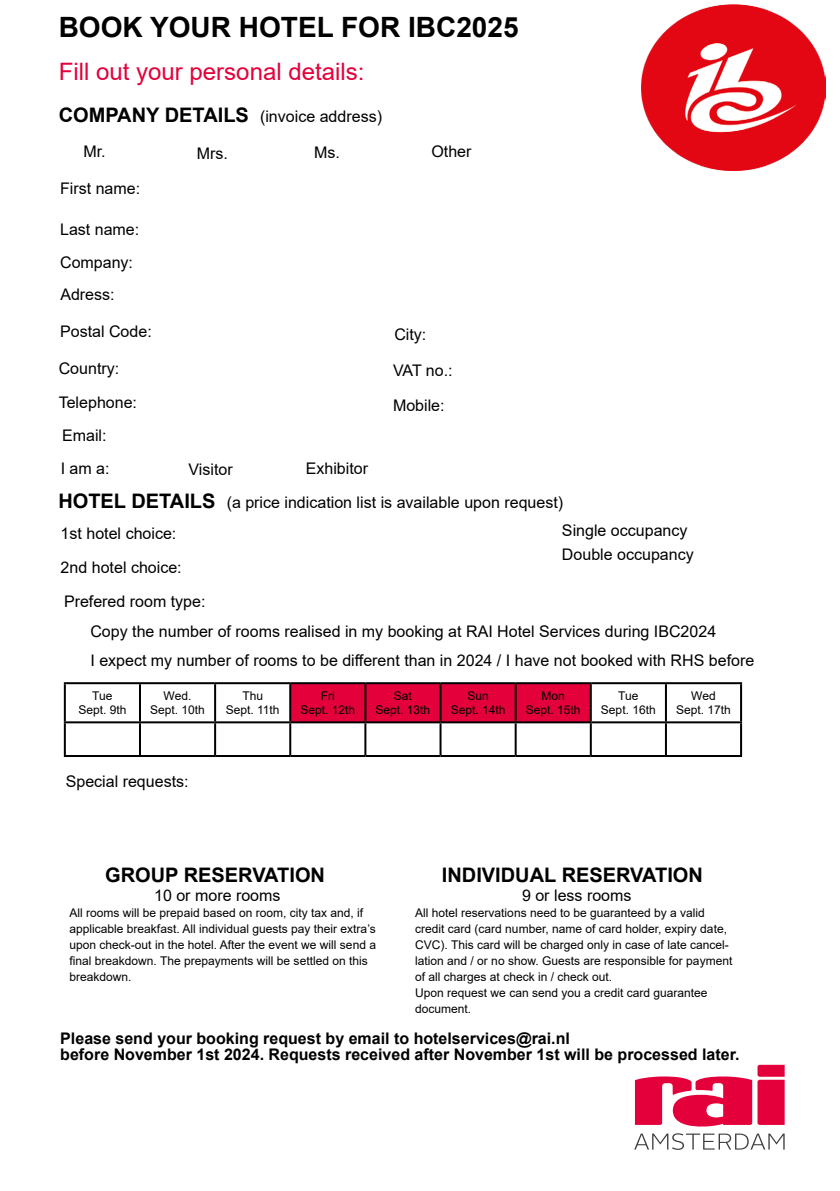
<style>
.page{position:relative;width:840px;height:1191px;background:#fff}
.page>*{position:absolute;margin:0;border:0;box-sizing:border-box;transform-origin:0 0}
.t1{font:700 28px "Arial";color:#000}
.t2{font:24px "Arial";color:#e4003a}
.t3{font:700 20px "Arial";color:#000}
.t4{font:16px/33.6px "Arial";color:#000}
.t5{font:700 16px/16px "Arial";color:#000}
.t6{font:12px/16px "Arial";color:#000;text-align:center}
.s1{font-weight:700;font-size:20px}
</style>
<div class="page">
<svg style="left:634px;top:1064px;width:150px;height:85px"></svg>
<div style="left:291px;top:684px;width:298px;height:37px;background:#e4003a"></div>
<hr style="left:64px;top:682px;width:76px;height:2px;background:#000">
<hr style="left:64px;top:684px;width:2px;height:37px;background:#000">
<hr style="left:140px;top:682px;width:74px;height:2px;background:#000">
<hr style="left:139px;top:684px;width:2px;height:37px;background:#000">
<hr style="left:591px;top:682px;width:74px;height:2px;background:#000">
<hr style="left:665px;top:682px;width:76px;height:2px;background:#000">
<hr style="left:664px;top:684px;width:2px;height:37px;background:#000">
<hr style="left:739px;top:684px;width:2px;height:37px;background:#000">
<hr style="left:64px;top:721px;width:76px;height:2px;background:#000">
<hr style="left:64px;top:723px;width:2px;height:32px;background:#000">
<hr style="left:140px;top:721px;width:74px;height:2px;background:#000">
<hr style="left:139px;top:723px;width:2px;height:32px;background:#000">
<hr style="left:214px;top:723px;width:2px;height:32px;background:#000">
<hr style="left:289px;top:723px;width:2px;height:32px;background:#000">
<hr style="left:364px;top:723px;width:2px;height:32px;background:#000">
<hr style="left:439px;top:723px;width:2px;height:32px;background:#000">
<hr style="left:514px;top:723px;width:2px;height:32px;background:#000">
<hr style="left:591px;top:721px;width:74px;height:2px;background:#000">
<hr style="left:589px;top:723px;width:2px;height:32px;background:#000">
<hr style="left:665px;top:721px;width:76px;height:2px;background:#000">
<hr style="left:664px;top:723px;width:2px;height:32px;background:#000">
<hr style="left:739px;top:723px;width:2px;height:32px;background:#000">
<hr style="left:64px;top:755px;width:76px;height:2px;background:#000">
<hr style="left:140px;top:755px;width:75px;height:2px;background:#000">
<hr style="left:215px;top:755px;width:75px;height:2px;background:#000">
<hr style="left:290px;top:755px;width:75px;height:2px;background:#000">
<hr style="left:365px;top:755px;width:75px;height:2px;background:#000">
<hr style="left:440px;top:755px;width:75px;height:2px;background:#000">
<hr style="left:515px;top:755px;width:75px;height:2px;background:#000">
<hr style="left:590px;top:755px;width:75px;height:2px;background:#000">
<hr style="left:665px;top:755px;width:76px;height:2px;background:#000">
<hr style="left:214px;top:682px;width:76px;height:2px;background:#000">
<hr style="left:214px;top:684px;width:2px;height:37px;background:#000">
<hr style="left:214px;top:721px;width:76px;height:2px;background:#000">
<hr style="left:365px;top:682px;width:75px;height:2px;background:#000">
<hr style="left:365px;top:721px;width:75px;height:2px;background:#000">
<hr style="left:290px;top:682px;width:75px;height:2px;background:#000">
<hr style="left:289px;top:684px;width:2px;height:37px;background:#000">
<hr style="left:364px;top:684px;width:2px;height:37px;background:#000">
<hr style="left:290px;top:721px;width:75px;height:2px;background:#000">
<hr style="left:440px;top:682px;width:75px;height:2px;background:#000">
<hr style="left:440px;top:721px;width:75px;height:2px;background:#000">
<hr style="left:439px;top:684px;width:2px;height:37px;background:#000">
<hr style="left:515px;top:682px;width:76px;height:2px;background:#000">
<hr style="left:589px;top:684px;width:2px;height:37px;background:#000">
<hr style="left:515px;top:721px;width:76px;height:2px;background:#000">
<hr style="left:514px;top:684px;width:2px;height:37px;background:#000">
<img style="left:641px;top:4px;width:184px;height:166px">
<h1 class="t1" style="left:59px;top:8px;width:461px">BOOK YOUR HOTEL FOR IBC2025</h1>
<h2 class="t2" style="left:59px;top:55px;width:307px">Fill out your personal details:</h2>
<h3 class="t4" style="left:59px;top:99px;width:324px"><span class="s1">COMPANY DETAILS</span> (invoice address)</h3>
<h3 class="t4" style="left:83px;top:135px;width:24px">Mr.</h3>
<h3 class="t4" style="left:197px;top:137px;width:33px">Mrs.</h3>
<h3 class="t4" style="left:314px;top:136px;width:27px">Ms.</h3>
<h3 class="t4" style="left:431px;top:135px;width:42px">Other</h3>
<h3 class="t4" style="left:60px;top:172px;width:82px">First name:</h3>
<h3 class="t4" style="left:60px;top:212px;width:81px">Last name:</h3>
<h3 class="t4" style="left:60px;top:246px;width:74px;line-height:32.4px">Company:<br>Adress:</h3>
<h3 class="t4" style="left:60px;top:314px;width:93px">Postal Code:</h3>
<h3 class="t4" style="left:394px;top:317px;width:33px">City:</h3>
<h3 class="t4" style="left:59px;top:351px;width:62px">Country:</h3>
<h3 class="t4" style="left:393px;top:354px;width:61px">VAT no.:</h3>
<h3 class="t4" style="left:59px;top:385px;width:80px">Telephone:</h3>
<h3 class="t4" style="left:393px;top:388px;width:53px">Mobile:</h3>
<h3 class="t4" style="left:61px;top:419px;width:50px;line-height:32.6px">Email:<br>I am a:</h3>
<h3 class="t4" style="left:58px;top:451px;width:506px;line-height:34.4px;text-indent:247px">Exhibitor<br><span class="s1">HOTEL DETAILS</span> (a price indication list is available upon request)</h3>
<h3 class="t4" style="left:61px;top:517px;width:146px">1st hotel choice:<br>2nd hotel choice:<br>Prefered room type:</h3>
<h3 class="t4" style="left:561px;top:518px;width:133px;line-height:24.4px">Single occupancy<br>Double occupancy</h3>
<h3 class="t4" style="left:90px;top:617px;width:665px;line-height:28.4px">Copy the number of rooms realised in my booking at RAI Hotel Services during IBC2024<br>I expect my number of rooms to be different than in 2024 / I have not booked with RHS before</h3>
<h3 class="t4" style="left:188px;top:452px;width:46px">Visitor</h3>
<p class="t6" style="left:78px;top:688px;width:50px;line-height:14.4px">Tue<br>Sept. 9th</p>
<p class="t6" style="left:150px;top:688px;width:56px;line-height:14.4px">Wed.<br>Sept. 10th</p>
<p class="t6" style="left:225px;top:688px;width:55px;line-height:14.4px">Thu<br>Sept. 11th</p>
<p class="t6" style="left:300px;top:688px;width:56px;line-height:14.4px">Fri<br>Sept. 12th</p>
<p class="t6" style="left:375px;top:688px;width:56px;line-height:14.4px">Sat<br>Sept. 13th</p>
<p class="t6" style="left:450px;top:688px;width:56px;line-height:14.4px">Sun<br>Sept. 14th</p>
<p class="t6" style="left:525px;top:688px;width:56px;line-height:14.4px">Mon<br>Sept. 15th</p>
<p class="t6" style="left:600px;top:688px;width:56px;line-height:14.4px">Tue<br>Sept. 16th</p>
<p class="t6" style="left:675px;top:688px;width:56px;line-height:14.4px">Wed<br>Sept. 17th</p>
<h3 class="t4" style="left:66px;top:765px;width:124px">Special requests:</h3>
<h3 class="t3" style="left:105px;top:861px;width:221px">GROUP RESERVATION</h3>
<h3 class="t4" style="left:154px;top:878px;width:128px">10 or more rooms</h3>
<p class="t6" style="left:69px;top:905px;width:308px;text-align:left">All rooms will be prepaid based on room, city tax and, if applicable breakfast. All individual guests pay their extra’s upon check-out in the hotel. After the event we will send a final breakdown. The prepayments will be settled on this breakdown.</p>
<h3 class="t3" style="left:441px;top:861px;width:262px">INDIVIDUAL RESERVATION</h3>
<h3 class="t4" style="left:521px;top:878px;width:111px">9 or less rooms</h3>
<p class="t6" style="left:415px;top:905px;width:318px;text-align:left">All hotel reservations need to be guaranteed by a valid credit card (card number, name of card holder, expiry date, CVC). This card will be charged only in case of late cancel&shy;lation and / or no show. Guests are responsible for payment of all charges at check in / check out.<br>Upon request we can send you a credit card guarantee document.</p>
<h3 class="t5" style="left:60px;top:1030px;width:680px">Please send your booking request by email to hotelservices@rai.nl<br>before November 1st 2024. Requests received after November 1st will be processed later.</h3>
</div>
